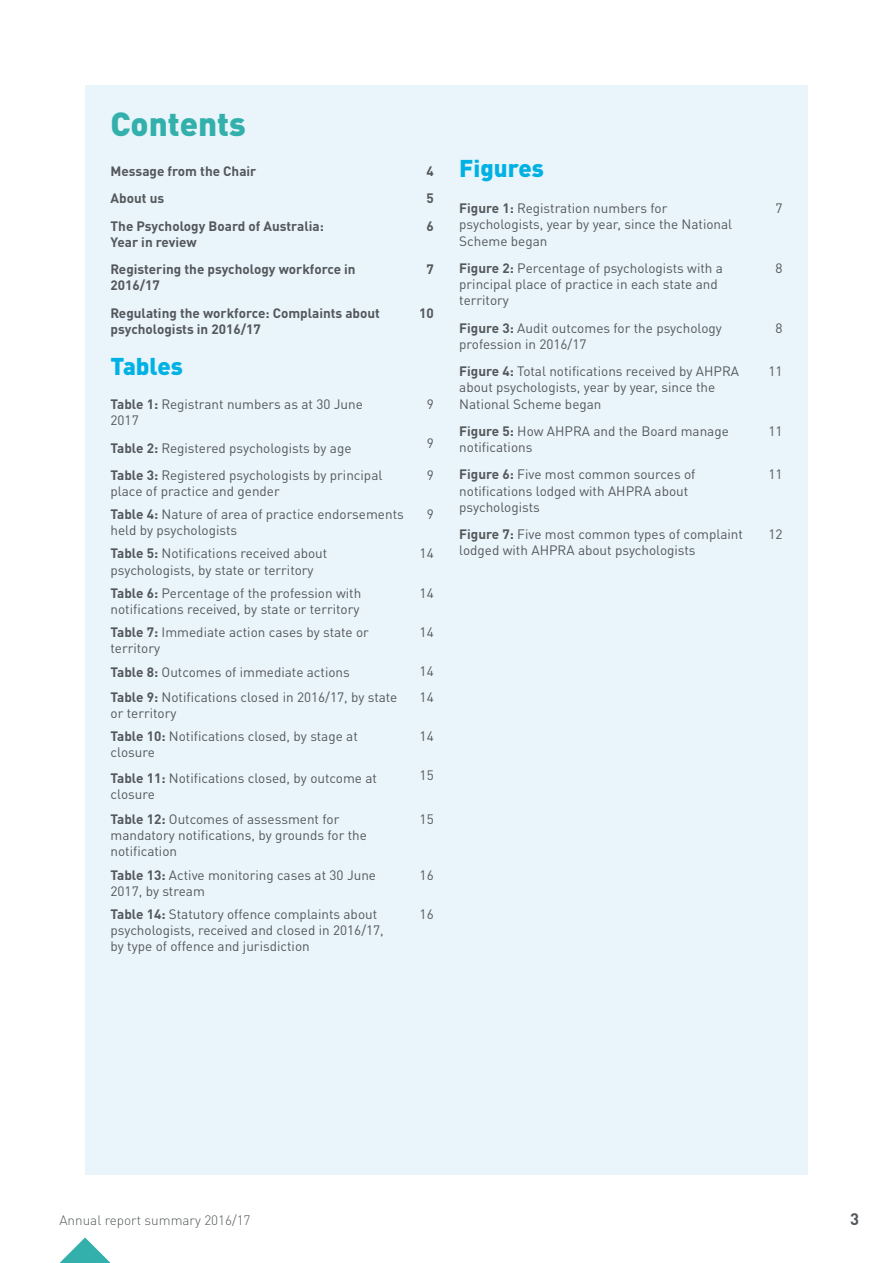
<style>
.page{position:relative;width:893px;height:1263px;background:#fff}
.page>*{position:absolute;margin:0;border:0;box-sizing:border-box;transform-origin:0 0}
.t1{font:900 33px "DINOT";color:#33b0ab}
.t2{font:900 24px "DINOT";color:#00b1e3}
.t3{font:700 16.5px "DINOT";color:#54585b}
.t4{font:13.5px/16.2px "DINOT";color:#54585b}
.t5{font:700 13.5px/16.2px "DINOT";color:#54585b}
.t6{font:300 13.5px "DINOT";color:#54585b}
.s1{font-weight:700}
</style>
<div class="page">
<svg style="left:59px;top:1237px;width:52px;height:26px"></svg>
<div style="left:85px;top:85px;width:723px;height:1090px;background:#e9f4fb"></div>
<h1 class="t1" style="left:111px;top:102px;width:137px">Contents</h1>
<p class="t5" style="left:111px;top:162px;width:147px">Message from the Chair</p>
<p class="t5" style="left:426px;top:162px;width:9px">4</p>
<p class="t5" style="left:111px;top:190px;width:55px">About us</p>
<p class="t5" style="left:426px;top:190px;width:9px">5</p>
<p class="t5" style="left:111px;top:217px;width:215px">The Psychology Board of Australia:<br>Year in review</p>
<p class="t5" style="left:426px;top:217px;width:9px">6</p>
<p class="t5" style="left:111px;top:261px;width:247px">Registering the psychology workforce in<br>2016/17</p>
<p class="t5" style="left:426px;top:261px;width:9px">7</p>
<p class="t5" style="left:111px;top:304px;width:271px">Regulating the workforce: Complaints about psychologists in 2016/17</p>
<p class="t5" style="left:419px;top:304px;width:16px">10</p>
<h2 class="t2" style="left:111px;top:351px;width:74px">Tables</h2>
<p class="t4" style="left:111px;top:396px;width:254px"><span class="s1">Table 1:</span> Registrant numbers as at 30 June<br>2017</p>
<p class="t4" style="left:427px;top:396px;width:9px">9</p>
<p class="t4" style="left:111px;top:439px;width:242px"><span class="s1">Table 2:</span> Registered psychologists by age</p>
<p class="t4" style="left:427px;top:435px;width:9px">9</p>
<p class="t4" style="left:111px;top:467px;width:273px"><span class="s1">Table 3:</span> Registered psychologists by principal place of practice and gender</p>
<p class="t4" style="left:427px;top:467px;width:9px">9</p>
<p class="t4" style="left:111px;top:506px;width:295px"><span class="s1">Table 4:</span> Nature of area of practice endorsements held by psychologists</p>
<p class="t4" style="left:427px;top:506px;width:9px">9</p>
<p class="t4" style="left:111px;top:545px;width:218px"><span class="s1">Table 5:</span> Notifications received about psychologists, by state or territory</p>
<p class="t4" style="left:420px;top:545px;width:16px">14</p>
<p class="t4" style="left:111px;top:584px;width:252px"><span class="s1">Table 6:</span> Percentage of the profession with notifications received, by state or territory</p>
<p class="t4" style="left:420px;top:584px;width:16px">14</p>
<p class="t4" style="left:111px;top:624px;width:260px"><span class="s1">Table 7:</span> Immediate action cases by state or territory</p>
<p class="t4" style="left:420px;top:624px;width:16px">14</p>
<p class="t4" style="left:111px;top:664px;width:241px"><span class="s1">Table 8:</span> Outcomes of immediate actions</p>
<p class="t4" style="left:420px;top:663px;width:16px">14</p>
<p class="t4" style="left:111px;top:688px;width:288px"><span class="s1">Table 9:</span> Notifications closed in 2016/17, by state or territory</p>
<p class="t4" style="left:420px;top:688px;width:16px">14</p>
<p class="t4" style="left:111px;top:728px;width:249px"><span class="s1">Table 10:</span> Notifications closed, by stage at closure</p>
<p class="t4" style="left:420px;top:728px;width:16px">14</p>
<p class="t4" style="left:111px;top:769px;width:268px"><span class="s1">Table 11:</span> Notifications closed, by outcome at closure</p>
<p class="t4" style="left:420px;top:767px;width:16px">15</p>
<p class="t4" style="left:111px;top:811px;width:258px"><span class="s1">Table 12:</span> Outcomes of assessment for mandatory notifications, by grounds for the notification</p>
<p class="t4" style="left:420px;top:811px;width:16px">15</p>
<p class="t4" style="left:111px;top:866px;width:267px"><span class="s1">Table 13:</span> Active monitoring cases at 30 June<br>2017, by stream</p>
<p class="t4" style="left:420px;top:866px;width:16px">16</p>
<p class="t4" style="left:111px;top:906px;width:275px"><span class="s1">Table 14:</span> Statutory offence complaints about psychologists, received and closed in 2016/17, by type of offence and jurisdiction</p>
<p class="t4" style="left:420px;top:906px;width:16px">16</p>
<h2 class="t2" style="left:459px;top:153px;width:86px">Figures</h2>
<p class="t4" style="left:459px;top:200px;width:275px"><span class="s1">Figure 1:</span> Registration numbers for psychologists, year by year, since the National<br>Scheme began</p>
<p class="t4" style="left:775px;top:200px;width:9px">7</p>
<p class="t4" style="left:459px;top:260px;width:265px"><span class="s1">Figure 2:</span> Percentage of psychologists with a principal place of practice in each state and territory</p>
<p class="t4" style="left:775px;top:260px;width:9px">8</p>
<p class="t4" style="left:459px;top:319px;width:264px"><span class="s1">Figure 3:</span> Audit outcomes for the psychology profession in 2016/17</p>
<p class="t4" style="left:775px;top:319px;width:9px">8</p>
<p class="t4" style="left:459px;top:363px;width:281px"><span class="s1">Figure 4:</span> Total notifications received by AHPRA about psychologists, year by year, since the<br>National Scheme began</p>
<p class="t4" style="left:768px;top:363px;width:16px">11</p>
<p class="t4" style="left:459px;top:423px;width:271px"><span class="s1">Figure 5:</span> How AHPRA and the Board manage notifications</p>
<p class="t4" style="left:768px;top:423px;width:16px">11</p>
<p class="t4" style="left:459px;top:466px;width:238px"><span class="s1">Figure 6:</span> Five most common sources of notifications lodged with AHPRA about psychologists</p>
<p class="t4" style="left:768px;top:466px;width:16px">11</p>
<p class="t4" style="left:459px;top:526px;width:285px"><span class="s1">Figure 7:</span> Five most common types of complaint lodged with AHPRA about psychologists</p>
<p class="t4" style="left:768px;top:526px;width:16px">12</p>
<p class="t6" style="left:60px;top:1211px;width:193px">Annual report summary 2016/17</p>
<p class="t3" style="left:850px;top:1208px;width:10px">3</p>
</div>
